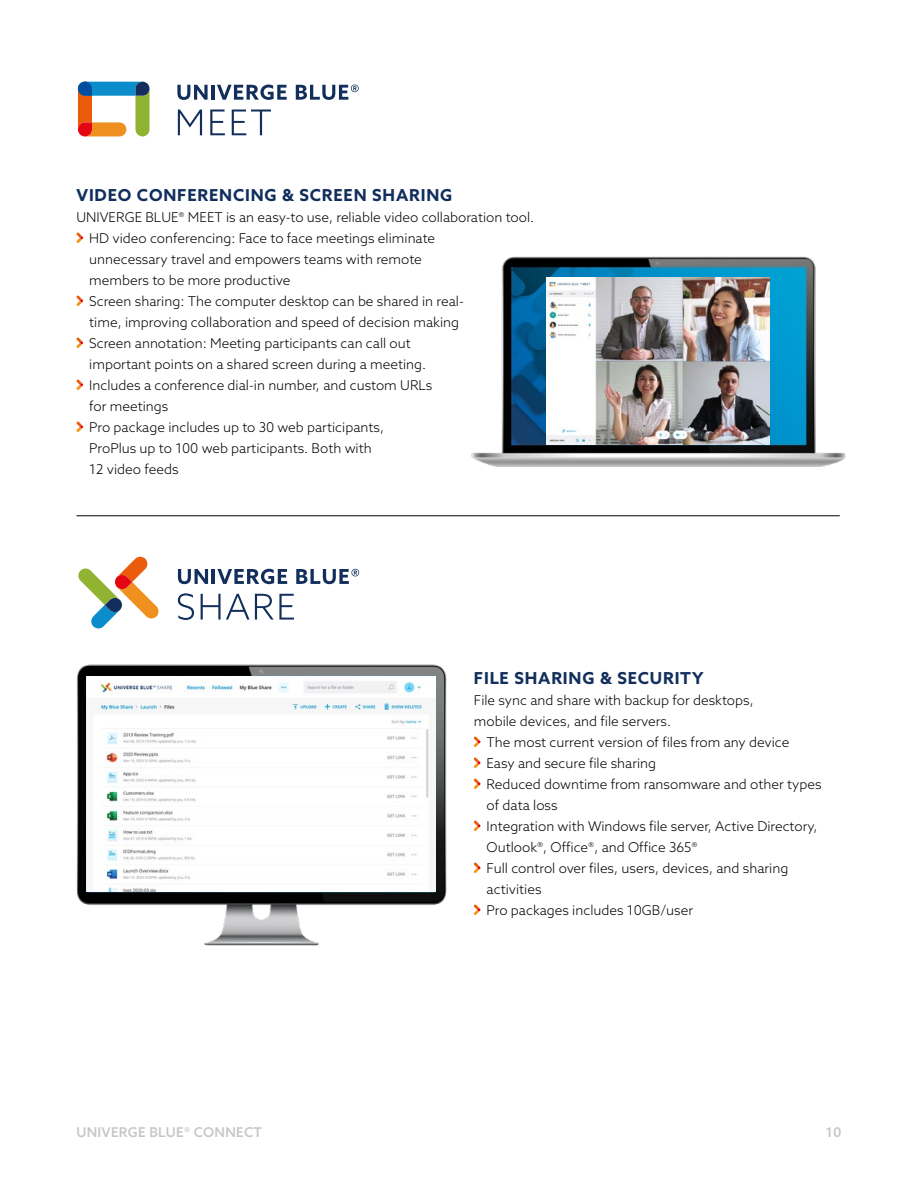
<style>
.page{position:relative;width:918px;height:1188px;background:#fff}
.page>*{position:absolute;margin:0;border:0;box-sizing:border-box;transform-origin:0 0}
.t1{font:700 16.5px "Azo Sans";letter-spacing:.05em;color:#112e5c}
.t2{font:300 13.5px/21px "Azo Sans";color:#000}
.t3{font:500 13.5px "Azo Sans";letter-spacing:.02em;color:#c6c6c6}
</style>
<div class="page">
<svg style="left:76px;top:233px;width:7px;height:10px"></svg>
<svg style="left:76px;top:296px;width:7px;height:10px"></svg>
<svg style="left:76px;top:338px;width:7px;height:10px"></svg>
<svg style="left:76px;top:380px;width:7px;height:10px"></svg>
<svg style="left:76px;top:422px;width:7px;height:10px"></svg>
<hr style="left:77px;top:516px;width:763px;height:1px;background:#000">
<svg style="left:474px;top:737px;width:6px;height:10px"></svg>
<svg style="left:474px;top:758px;width:6px;height:10px"></svg>
<svg style="left:474px;top:779px;width:6px;height:10px"></svg>
<svg style="left:474px;top:821px;width:6px;height:10px"></svg>
<svg style="left:474px;top:863px;width:6px;height:10px"></svg>
<svg style="left:474px;top:905px;width:6px;height:10px"></svg>
<img style="left:471px;top:256px;width:375px;height:211px">
<img style="left:546px;top:277px;width:223px;height:168px">
<img style="left:76px;top:664px;width:371px;height:282px">
<img style="left:86px;top:677px;width:350px;height:214px">
<svg style="left:78px;top:82px;width:72px;height:54px"></svg>
<svg style="left:177px;top:85px;width:31px;height:15px"></svg>
<hr style="left:211px;top:85px;width:4px;height:15px;background:#122e5c">
<svg style="left:217px;top:85px;width:70px;height:15px"></svg>
<svg style="left:296px;top:85px;width:63px;height:15px"></svg>
<svg style="left:178px;top:110px;width:24px;height:25px"></svg>
<svg style="left:210px;top:110px;width:15px;height:25px"></svg>
<svg style="left:232px;top:110px;width:39px;height:25px"></svg>
<svg style="left:78px;top:557px;width:81px;height:72px"></svg>
<svg style="left:178px;top:569px;width:30px;height:15px"></svg>
<hr style="left:212px;top:569px;width:3px;height:15px;background:#122e5c">
<svg style="left:217px;top:569px;width:70px;height:15px"></svg>
<svg style="left:296px;top:569px;width:63px;height:15px"></svg>
<svg style="left:178px;top:593px;width:16px;height:27px"></svg>
<svg style="left:201px;top:594px;width:93px;height:26px"></svg>
<p class="t1" style="left:77px;top:184px;width:377px">VIDEO CONFERENCING &amp; SCREEN SHARING</p>
<p class="t2" style="left:89px;top:207px;width:447px;text-indent:-13px">UNIVERGE BLUE® MEET is an easy-to use, reliable video collaboration tool.<br>HD video conferencing: Face to face meetings eliminate<br>unnecessary travel and empowers teams with remote<br>members to be more productive<br>Screen sharing: The computer desktop can be shared in real-<br>time, improving collaboration and speed of decision making<br>Screen annotation: Meeting participants can call out<br>important points on a shared screen during a meeting.<br>Includes a conference dial-in number, and custom URLs<br>for meetings<br>Pro package includes up to 30 web participants,<br>ProPlus up to 100 web participants. Both with<br>12 video feeds</p>
<p class="t1" style="left:474px;top:667px;width:231px">FILE SHARING &amp; SECURITY</p>
<p class="t2" style="left:474px;top:690px;width:281px">File sync and share with backup for desktops, mobile devices, and file servers.</p>
<p class="t2" style="left:487px;top:732px;width:337px">The most current version of files from any device<br>Easy and secure file sharing<br>Reduced downtime from ransomware and other types of data loss<br>Integration with Windows file server, Active Directory, Outlook®, Office®, and Office 365®<br>Full control over files, users, devices, and sharing activities<br>Pro packages includes 10GB/user</p>
<p class="t3" style="left:77px;top:1123px;width:187px">UNIVERGE BLUE® CONNECT</p>
<p class="t3" style="left:826px;top:1123px;width:17px">10</p>
</div>
